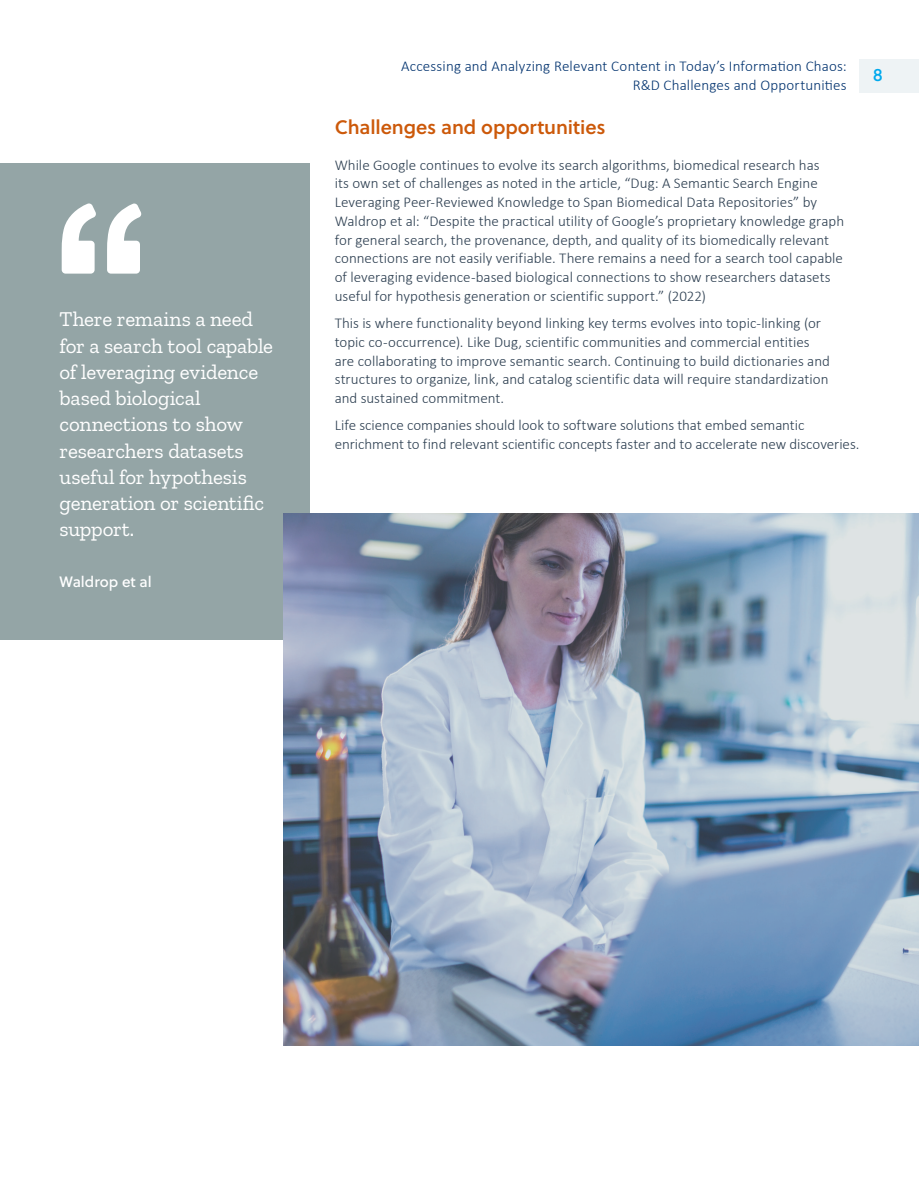
<style>
.page{position:relative;width:919px;height:1187px;background:#fff}
.page>*{position:absolute;margin:0;border:0;box-sizing:border-box;transform-origin:0 0}
.t1{font:21px/26.2px "Zilla Slab";letter-spacing:-.01em;color:#fff}
.Subhead_3{font:600 19.5px "Soleil";letter-spacing:-.005em;color:#cc590a}
.t2{font:18px "Soleil";color:#00a9ed}
.Body_Copy{font:300 15px/18.8px "Calibri";color:#2c3e50}
.t3{font:300 15px/18.8px "Calibri";letter-spacing:.01em;color:#00326e;text-align:right}
.t4{font:15px "Soleil";color:#fff}
</style>
<div class="page">
<div style="left:859px;top:60px;width:59px;height:33px;background:#eef3f5"></div>
<div style="left:0;top:163px;width:309px;height:476px;background:#94a5a6"></div>
<svg style="left:62px;top:203px;width:34px;height:70px"></svg>
<svg style="left:107px;top:203px;width:35px;height:70px"></svg>
<img style="left:283px;top:513px;width:635px;height:532px">
<p class="t1" style="left:60px;top:306px;width:215px">There remains a need for a search tool capable of leveraging evidence based biological connections to show researchers datasets useful for hypothesis generation or scientific support.</p>
<p class="t4" style="left:60px;top:570px;width:94px">Waldrop et al</p>
<p class="t3" style="left:401px;top:56px;width:447px">Accessing and Analyzing Relevant Content in Today’s Information Chaos:<br>R&amp;D Challenges and Opportunities</p>
<p class="t2" style="left:872px;top:61px;width:12px">8</p>
<p class="Subhead_3" style="left:334px;top:112px;width:272px">Challenges and opportunities</p>
<p class="Body_Copy" style="left:334px;top:155px;width:511px">While Google continues to evolve its search algorithms, biomedical research has<br>its own set of challenges as noted in the article, “Dug: A Semantic Search Engine Leveraging Peer-Reviewed Knowledge to Span Biomedical Data Repositories” by Waldrop et al: “Despite the practical utility of Google’s proprietary knowledge graph for general search, the provenance, depth, and quality of its biomedically relevant connections are not easily verifiable. There remains a need for a search tool capable of leveraging evidence-based biological connections to show researchers datasets useful for hypothesis generation or scientific support.” (2022)</p>
<p class="Body_Copy" style="left:334px;top:313px;width:496px">This is where functionality beyond linking key terms evolves into topic-linking (or topic co-occurrence). Like Dug, scientific communities and commercial entities are collaborating to improve semantic search. Continuing to build dictionaries and structures to organize, link, and catalog scientific data will require standardization and sustained commitment.</p>
<p class="Body_Copy" style="left:334px;top:416px;width:526px">Life science companies should look to software solutions that embed semantic enrichment to find relevant scientific concepts faster and to accelerate new discoveries.</p>
</div>
